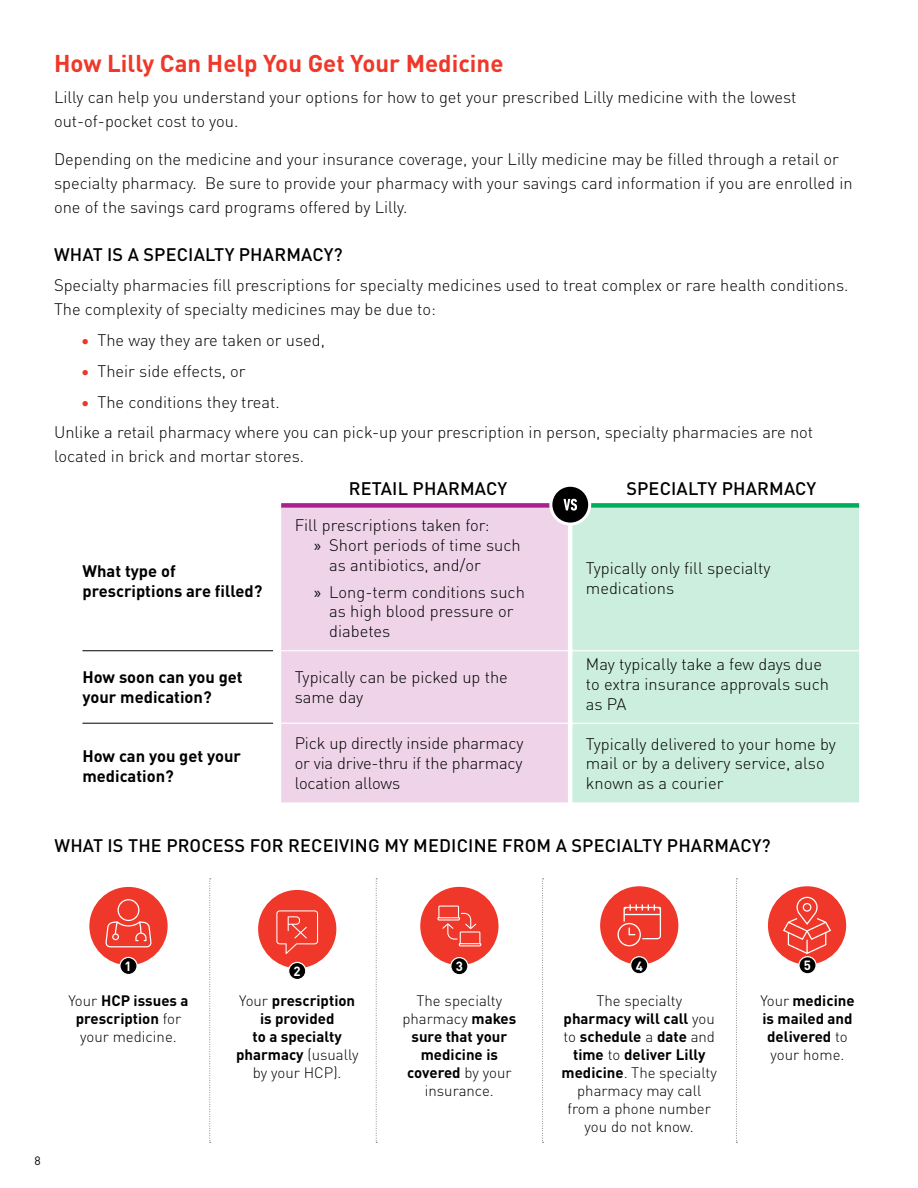
<style>
.page{position:relative;width:918px;height:1188px;background:#fff}
.page>*{position:absolute;margin:0;border:0;box-sizing:border-box;transform-origin:0 0}
.t1{font:700 24px "DINOT";color:#ef3829}
.t2{font:500 18px "DINOT";letter-spacing:.01em;color:#000}
.t3{font:500 18px "DIN Pro";letter-spacing:.01em;color:#000}
.t4{font:300 16.5px/19.8px "DINOT";color:#000}
.t5{font:700 16.5px/19.8px "DIN Pro";color:#000}
.t6{font:300 15px/18px "DINOT";color:#000;text-align:center}
.t7{font:700 15px/18px "DINOT";color:#000;text-align:center}
.t8{font:700 13.2px "DINOT";color:#fff}
.t9{font:12px "DINOT";color:#000}
.s1{color:#ef3829}
.s2{font-family:"Myriad Pro";font-weight:400}
.s3{font-weight:300}
.s4{font-weight:700}
</style>
<div class="page">
<div style="left:281px;top:508px;width:287px;height:294px;background:#eed3e9"></div>
<div style="left:572px;top:508px;width:287px;height:294px;background:#cceede"></div>
<hr style="left:82px;top:650px;width:191px;height:1px;background:#000">
<hr style="left:82px;top:723px;width:191px;height:1px;background:#000">
<div style="left:281px;top:503px;width:287px;height:5px;background:#a8228e"></div>
<div style="left:572px;top:503px;width:287px;height:5px;background:#00ac5b"></div>
<hr style="left:281px;top:650px;width:287px;height:1px;background:#fff">
<hr style="left:281px;top:723px;width:287px;height:1px;background:#fff">
<hr style="left:572px;top:650px;width:287px;height:1px;background:#fff">
<hr style="left:572px;top:723px;width:287px;height:1px;background:#fff">
<div style="left:551px;top:485px;width:39px;height:39px;background:#000;border-radius:50%"></div>
<div style="left:549px;top:484px;width:42px;height:42px;border:3px solid #fff;border-radius:50%"></div>
<svg style="left:564px;top:499px;width:13px;height:12px"></svg>
<div style="left:89px;top:887px;width:79px;height:78px;background:#ef3829;border-radius:50%"></div>
<svg style="left:105px;top:899px;width:47px;height:48px"></svg>
<svg style="left:120px;top:957px;width:17px;height:18px"></svg>
<div style="left:119px;top:957px;width:19px;height:18px;border:1px solid #fff;border-radius:50%"></div>
<div style="left:258px;top:890px;width:78px;height:78px;background:#ef3829;border-radius:50%"></div>
<svg style="left:276px;top:910px;width:42px;height:44px"></svg>
<div style="left:289px;top:962px;width:17px;height:18px;background:#000;border-radius:50%"></div>
<div style="left:288px;top:962px;width:18px;height:18px;border:1px solid #fff;border-radius:50%"></div>
<div style="left:420px;top:887px;width:79px;height:78px;background:#ef3829;border-radius:50%"></div>
<svg style="left:437px;top:906px;width:44px;height:40px"></svg>
<div style="left:451px;top:958px;width:17px;height:17px;background:#000;border-radius:50%"></div>
<div style="left:450px;top:957px;width:19px;height:18px;border:1px solid #fff;border-radius:50%"></div>
<div style="left:600px;top:886px;width:78px;height:79px;background:#ef3829;border-radius:50%"></div>
<svg style="left:617px;top:904px;width:44px;height:42px"></svg>
<div style="left:631px;top:957px;width:17px;height:17px;background:#000;border-radius:50%"></div>
<div style="left:630px;top:956px;width:18px;height:18px;border:1px solid #fff;border-radius:50%"></div>
<div style="left:768px;top:886px;width:78px;height:79px;background:#ef3829;border-radius:50%"></div>
<svg style="left:783px;top:897px;width:48px;height:57px"></svg>
<div style="left:799px;top:957px;width:17px;height:17px;background:#000;border-radius:50%"></div>
<div style="left:798px;top:956px;width:19px;height:18px;border:1px solid #fff;border-radius:50%"></div>
<svg style="left:209px;top:878px;width:2px;height:265px"></svg>
<svg style="left:376px;top:878px;width:1px;height:265px"></svg>
<svg style="left:542px;top:878px;width:2px;height:265px"></svg>
<svg style="left:736px;top:878px;width:1px;height:265px"></svg>
<h1 class="t1" style="left:54px;top:45px;width:451px">How Lilly Can Help You Get Your Medicine</h1>
<p class="t4" style="left:54px;top:84px;width:744px;line-height:24px">Lilly can help you understand your options for how to get your prescribed Lilly medicine with the lowest out-of-pocket cost to you.</p>
<p class="t4" style="left:54px;top:146px;width:800px;line-height:24px">Depending on the medicine and your insurance coverage, your Lilly medicine may be filled through a retail or specialty pharmacy. Be sure to provide your pharmacy with your savings card information if you are enrolled in one of the savings card programs offered by Lilly.</p>
<p class="t2" style="left:54px;top:240px;width:290px">WHAT IS A SPECIALTY PHARMACY?</p>
<p class="t4" style="left:54px;top:272px;width:796px;line-height:24px">Specialty pharmacies fill prescriptions for specialty medicines used to treat complex or rare health conditions.<br>The complexity of specialty medicines may be due to:</p>
<p class="t4" style="left:81px;top:329px;width:245px"><span class="s1">•</span> The way they are taken or used,</p>
<p class="t4" style="left:81px;top:360px;width:166px"><span class="s1">•</span> Their side effects, or</p>
<p class="t4" style="left:54px;top:385px;width:761px;line-height:30.8px;text-indent:27px"><span class="s1">•</span> The conditions they treat.<br>Unlike a retail pharmacy where you can pick-up your prescription in person, specialty pharmacies are not</p>
<p class="t4" style="left:54px;top:445px;width:252px">located in brick and mortar stores.</p>
<p class="t3" style="left:349px;top:475px;width:160px">RETAIL PHARMACY</p>
<p class="t3" style="left:626px;top:475px;width:192px">SPECIALTY PHARMACY</p>
<p class="t5" style="left:82px;top:560px;width:182px">What type of prescriptions are filled?</p>
<p class="t4" style="left:295px;top:515px;width:197px">Fill prescriptions taken for:</p>
<p class="t4" style="left:314px;top:534px;width:208px"><span class="s2">»</span> Short periods of time such</p>
<p class="t4" style="left:329px;top:554px;width:153px">as antibiotics, and/or</p>
<p class="t4" style="left:329px;top:581px;width:197px;text-indent:-15px"><span class="s2">»</span> Long-term conditions such as high blood pressure or diabetes</p>
<p class="t5" style="left:82px;top:666px;width:162px">How soon can you get your medication?</p>
<p class="t4" style="left:295px;top:666px;width:215px">Typically can be picked up the same day</p>
<p class="t4" style="left:586px;top:558px;width:186px">Typically only fill specialty medications</p>
<p class="t4" style="left:586px;top:653px;width:245px">May typically take a few days due to extra insurance approvals such as PA</p>
<p class="t5" style="left:82px;top:745px;width:160px">How can you get your medication?</p>
<p class="t4" style="left:295px;top:732px;width:230px;text-align:justify">Pick up directly inside pharmacy or via drive-thru if the pharmacy location allows</p>
<p class="t4" style="left:586px;top:733px;width:252px">Typically delivered to your home by mail or by a delivery service, also known as a courier</p>
<p class="t2" style="left:54px;top:832px;width:718px">WHAT IS THE PROCESS FOR RECEIVING MY MEDICINE FROM A SPECIALTY PHARMACY?</p>
<p class="t8" style="left:125px;top:956px;width:9px">1</p>
<p class="t7" style="left:68px;top:991px;width:122px"><span class="s3">Your</span> HCP issues a prescription <span class="s3">for your medicine.</span></p>
<p class="t9" style="left:35px;top:1151px;width:8px">8</p>
<p class="t8" style="left:293px;top:961px;width:9px">2</p>
<p class="t7" style="left:236px;top:991px;width:124px"><span class="s3">Your</span> prescription is provided<br>to a specialty pharmacy <span class="s3">(usually by your HCP).</span></p>
<p class="t8" style="left:456px;top:956px;width:9px">3</p>
<p class="t6" style="left:402px;top:991px;width:115px">The specialty pharmacy <span class="s4">makes sure that your medicine is covered</span> by your insurance.</p>
<p class="t8" style="left:636px;top:956px;width:9px">4</p>
<p class="t6" style="left:562px;top:991px;width:157px">The specialty <span class="s4">pharmacy will call</span> you to <span class="s4">schedule</span> a <span class="s4">date</span> and <span class="s4">time</span> to <span class="s4">deliver Lilly medicine</span>. The specialty pharmacy may call from a phone number you do not know.</p>
<p class="t8" style="left:804px;top:955px;width:9px">5</p>
<p class="t7" style="left:760px;top:991px;width:96px"><span class="s3">Your</span> medicine is mailed and delivered <span class="s3">to your home.</span></p>
</div>
